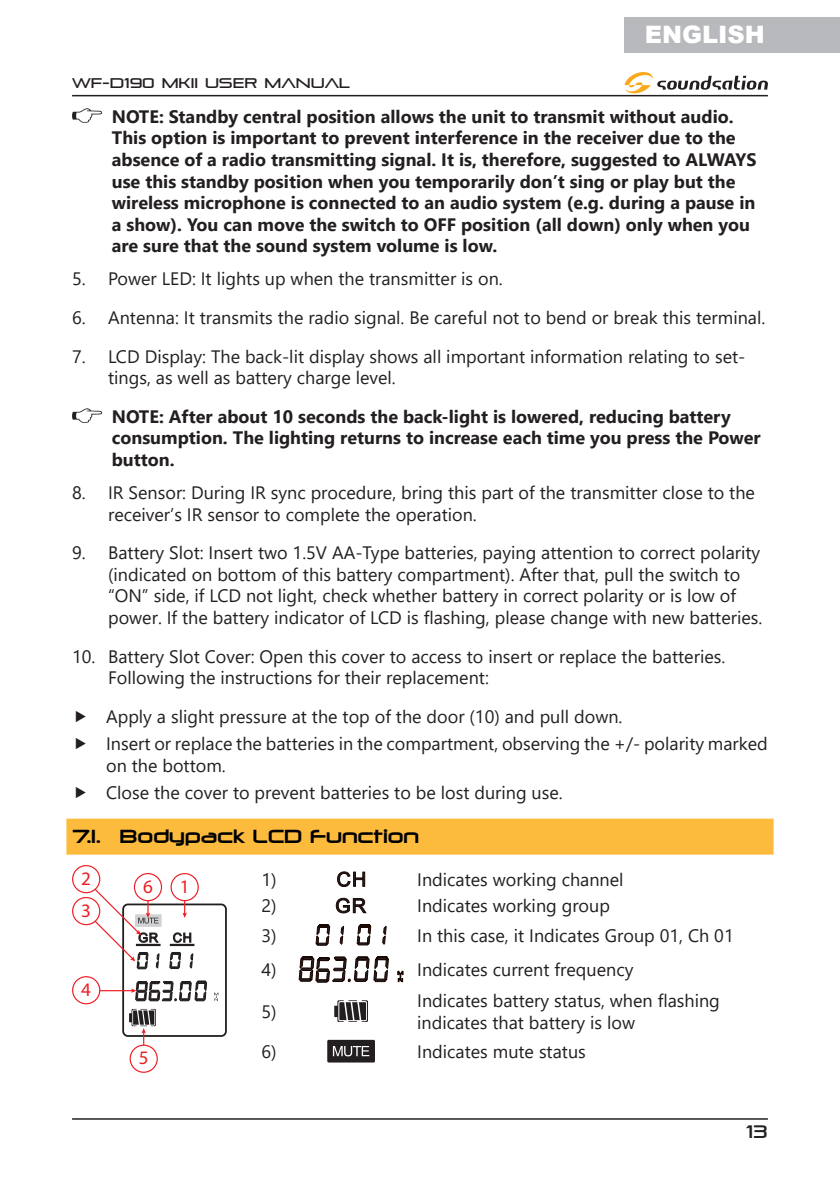
<style>
.page{position:relative;width:840px;height:1191px;background:#fff}
.page>*{position:absolute;margin:0;border:0;box-sizing:border-box;transform-origin:0 0}
.t1{font:900 24px "Arial";color:#fff}
.t2{font:19px "Myriad Pro";color:#ee1d23}
.ENG_-_Basic_Text_for{font:18px/21.6px "Segoe UI";color:#231f20}
.ENG_-_Dito_-_Tab_7mm{font:700 18px/21.6px "Segoe UI";color:#231f20}
.t3{font:18px "Neuropolitical";color:#000}
.t4{font:18px "Pirulen";color:#231f20}
.t5{font:14px "Pirulen";color:#231f20}
</style>
<div class="page">
<svg style="left:72px;top:108px;width:30px;height:15px"></svg>
<svg style="left:72px;top:408px;width:30px;height:15px"></svg>
<div style="left:66px;top:818px;width:707px;height:36px;background:#fdbb3e"></div>
<svg style="left:337px;top:871px;width:28px;height:16px"></svg>
<svg style="left:335px;top:898px;width:31px;height:15px"></svg>
<svg style="left:356px;top:924px;width:15px;height:21px"></svg>
<svg style="left:315px;top:924px;width:15px;height:21px"></svg>
<svg style="left:382px;top:925px;width:4px;height:19px"></svg>
<svg style="left:339px;top:925px;width:5px;height:19px"></svg>
<svg style="left:298px;top:956px;width:105px;height:26px"></svg>
<svg style="left:334px;top:1000px;width:34px;height:22px"></svg>
<div style="left:327px;top:1039px;width:48px;height:23px;background:#231f20"></div>
<svg style="left:332px;top:1046px;width:37px;height:11px"></svg>
<svg style="left:190px;top:953px;width:3px;height:15px"></svg>
<svg style="left:169px;top:952px;width:12px;height:17px"></svg>
<hr style="left:136px;top:943px;width:24px;height:3px;background:#231f20">
<hr style="left:170px;top:943px;width:24px;height:3px;background:#231f20">
<div style="left:122px;top:903px;width:105px;height:133px;border:2px solid #231f20;border-radius:5px"></div>
<svg style="left:173px;top:932px;width:18px;height:10px"></svg>
<div style="left:135px;top:914px;width:27px;height:13px;background:#d1d2d4"></div>
<svg style="left:214px;top:992px;width:4px;height:8px"></svg>
<div style="left:170px;top:873px;width:29px;height:28px;border:1px solid #ee1d23;border-radius:50%"></div>
<svg style="left:182px;top:900px;width:5px;height:18px"></svg>
<div style="left:134px;top:873px;width:28px;height:28px;border:1px solid #ee1d23;border-radius:50%"></div>
<div style="left:72px;top:897px;width:28px;height:28px;border:1px solid #ee1d23;border-radius:50%"></div>
<div style="left:72px;top:976px;width:28px;height:28px;border:1px solid #ee1d23;border-radius:50%"></div>
<hr style="left:100px;top:990px;width:33px;height:1px;background:#ee1d23">
<svg style="left:131px;top:981px;width:76px;height:20px"></svg>
<div style="left:129px;top:1044px;width:29px;height:28px;border:1px solid #ee1d23;border-radius:50%"></div>
<svg style="left:129px;top:1009px;width:27px;height:36px"></svg>
<div style="left:72px;top:865px;width:28px;height:28px;border:1px solid #ee1d23;border-radius:50%"></div>
<svg style="left:93px;top:887px;width:66px;height:82px"></svg>
<hr style="left:72px;top:95px;width:695px;height:1px;background:#231f20">
<svg style="left:624px;top:72px;width:143px;height:22px"></svg>
<hr style="left:72px;top:1118px;width:695px;height:1px;background:#231f20">
<div style="left:624px;top:17px;width:215px;height:35px;background:#b8b9bc"></div>
<p class="t5" style="left:72px;top:74px;width:279px">WF-D190 MKII USER MANUAL</p>
<h1 class="t1" style="left:644px;top:17px;width:121px">ENGLISH</h1>
<p class="ENG_-_Dito_-_Tab_7mm" style="left:112px;top:104px;width:645px">NOTE: Standby central position allows the unit to transmit without audio.<br>This option is important to prevent interference in the receiver due to the absence of a radio transmitting signal. It is, therefore, suggested to ALWAYS use this standby position when you temporarily don’t sing or play but the wireless microphone is connected to an audio system (e.g. during a pause in a show). You can move the switch to OFF position (all down) only when you are sure that the sound system volume is low.</p>
<p class="ENG_-_Basic_Text_for" style="left:72px;top:266px;width:432px">5. Power LED: It lights up when the transmitter is on.</p>
<p class="ENG_-_Basic_Text_for" style="left:72px;top:305px;width:694px">6. Antenna: It transmits the radio signal. Be careful not to bend or break this terminal.</p>
<p class="ENG_-_Basic_Text_for" style="left:108px;top:344px;width:638px;text-indent:-36px">7. LCD Display: The back-lit display shows all important information relating to set&shy;tings, as well as battery charge level.</p>
<p class="ENG_-_Dito_-_Tab_7mm" style="left:112px;top:404px;width:650px">NOTE: After about 10 seconds the back-light is lowered, reducing battery consumption. The lighting returns to increase each time you press the Power button.</p>
<p class="ENG_-_Basic_Text_for" style="left:108px;top:480px;width:648px;text-indent:-36px">8. IR Sensor: During IR sync procedure, bring this part of the transmitter close to the receiver’s IR sensor to complete the operation.</p>
<p class="ENG_-_Basic_Text_for" style="left:108px;top:540px;width:655px;text-indent:-36px">9. Battery Slot: Insert two 1.5V AA-Type batteries, paying attention to correct polarity (indicated on bottom of this battery compartment). After that, pull the switch to “ON” side, if LCD not light, check whether battery in correct polarity or is low of power. If the battery indicator of LCD is flashing, please change with new batteries.</p>
<p class="ENG_-_Basic_Text_for" style="left:108px;top:644px;width:618px;text-indent:-36px">10. Battery Slot Cover: Open this cover to access to insert or replace the batteries.<br>Following the instructions for their replacement:</p>
<p class="ENG_-_Basic_Text_for" style="left:106px;top:704px;width:517px">Apply a slight pressure at the top of the door (10) and pull down.</p>
<p class="ENG_-_Basic_Text_for" style="left:106px;top:731px;width:663px">Insert or replace the batteries in the compartment, observing the +/- polarity marked on the bottom.</p>
<p class="ENG_-_Basic_Text_for" style="left:106px;top:780px;width:458px">Close the cover to prevent batteries to be lost during use.</p>
<p class="t3" style="left:72px;top:825px;width:348px">7.1. Bodypack LCD Function</p>
<p class="ENG_-_Basic_Text_for" style="left:261px;top:867px;width:17px">1)</p>
<p class="ENG_-_Basic_Text_for" style="left:417px;top:867px;width:208px">Indicates working channel</p>
<p class="ENG_-_Basic_Text_for" style="left:261px;top:893px;width:17px">2)</p>
<p class="ENG_-_Basic_Text_for" style="left:417px;top:893px;width:194px">Indicates working group</p>
<p class="ENG_-_Basic_Text_for" style="left:261px;top:922px;width:17px">3)</p>
<p class="ENG_-_Basic_Text_for" style="left:417px;top:922px;width:318px">In this case, it Indicates Group 01, Ch 01</p>
<p class="ENG_-_Basic_Text_for" style="left:261px;top:957px;width:17px">4)</p>
<p class="ENG_-_Basic_Text_for" style="left:417px;top:957px;width:217px">Indicates current frequency</p>
<p class="ENG_-_Basic_Text_for" style="left:261px;top:999px;width:17px">5)</p>
<p class="ENG_-_Basic_Text_for" style="left:417px;top:988px;width:304px">Indicates battery status, when flashing indicates that battery is low</p>
<p class="ENG_-_Basic_Text_for" style="left:261px;top:1039px;width:17px">6)</p>
<p class="ENG_-_Basic_Text_for" style="left:417px;top:1039px;width:170px">Indicates mute status</p>
<p class="t2" style="left:81px;top:866px;width:11px">2</p>
<p class="t2" style="left:143px;top:874px;width:11px">6</p>
<p class="t2" style="left:180px;top:874px;width:11px">1</p>
<p class="t2" style="left:81px;top:898px;width:11px">3</p>
<p class="t2" style="left:81px;top:977px;width:11px">4</p>
<p class="t2" style="left:139px;top:1046px;width:11px">5</p>
<p class="t4" style="left:745px;top:1120px;width:23px">13</p>
</div>
